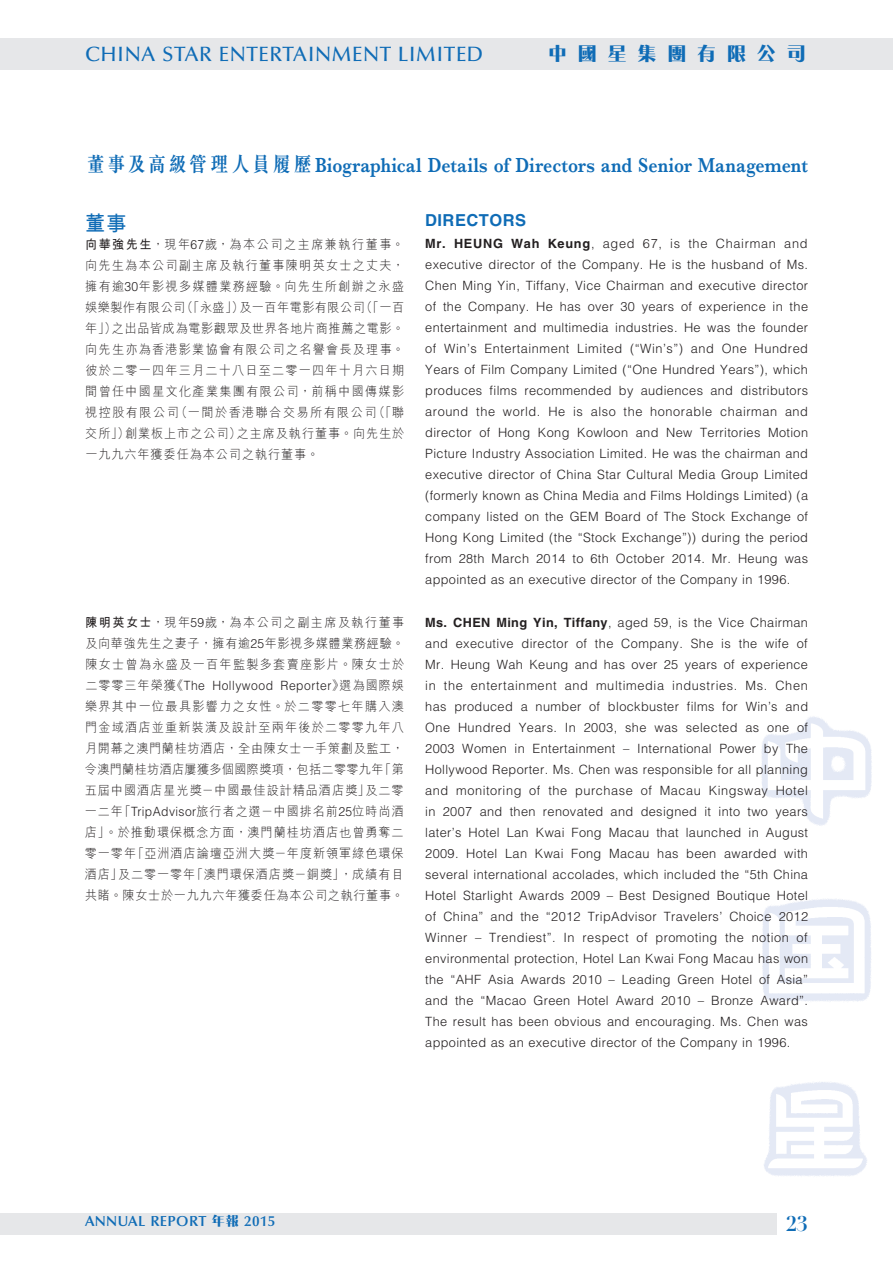
<style>
.page{position:relative;width:893px;height:1263px;background:#fff}
.page>*{position:absolute;margin:0;border:0;box-sizing:border-box;transform-origin:0 0}
.t1{font:700 21px "M Sung HK";letter-spacing:.01em;color:#0f6cb6;scale:.85 1}
.t2{font:700 21px "M Hei HK";color:#0f6cb6;scale:.95 1}
.t3{font:500 20.85px "Optima LT Std";letter-spacing:.025em;color:#0f6cb6}
.t4{font:700 20.85px "Didot LT Std";color:#0f6cb6}
.t5{font:800 19.5px "M Razor HK";letter-spacing:.53em;color:#0f6cb6}
.t6{font:700 16.5px "Helvetica LT Std";letter-spacing:.03em;color:#0f6cb6}
.t7{font:600 14.55px "Optima LT Std";letter-spacing:.025em;color:#0f6cb6}
.t8{font:300 12.75px/21px "Helvetica LT Std";letter-spacing:.03em;color:#231f20;text-align:justify}
.t9{font:300 12.75px/21px "M Hei HK";letter-spacing:.075em;color:#231f20;text-align:justify;scale:.95 1}
.t10{font:300 12.75px "Helvetica LT Std";letter-spacing:.03em;color:#231f20;scale:.95 1}
.s1{font-weight:700}
.s2{font-family:"Helvetica LT Std"}
.s3{font-family:"M Hei HK"}
.s4{font-family:"M Razor HK";font-weight:800;font-size:13.5px}
</style>
<div class="page">
<img style="left:693px;top:716px;width:179px;height:519px">
<div style="left:0;top:39px;width:893px;height:31px;background:#e6e7e9"></div>
<div style="left:0;top:1213px;width:776px;height:21px;background:#e6e7e9"></div>
<h2 class="t3" style="left:85px;top:42px;width:400px">CHINA STAR ENTERTAINMENT LIMITED</h2>
<h3 class="t5" style="left:548px;top:40px;width:260px">中國星集團有限公司</h3>
<h1 class="t1" style="left:87px;top:149px;width:850px">董事及高級管理人員履歷 Biographical Details of Directors and Senior Management</h1>
<p class="t6" style="left:425px;top:210px;width:102px">DIRECTORS</p>
<p class="t8" style="left:425px;top:233px;width:384px"><span class="s1">Mr. HEUNG Wah Keung</span>, aged 67, is the Chairman and executive director of the Company. He is the husband of Ms.<br>Chen Ming Yin, Tiffany, Vice Chairman and executive director of the Company. He has over 30 years of experience in the entertainment and multimedia industries. He was the founder of Win’s Entertainment Limited (“Win’s”) and One Hundred Years of Film Company Limited (“One Hundred Years”), which produces films recommended by audiences and distributors around the world. He is also the honorable chairman and director of Hong Kong Kowloon and New Territories Motion Picture Industry Association Limited. He was the chairman and executive director of China Star Cultural Media Group Limited (formerly known as China Media and Films Holdings Limited) (a company listed on the GEM Board of The Stock Exchange of Hong Kong Limited (the “Stock Exchange”)) during the period from 28th March 2014 to 6th October 2014. Mr. Heung was appointed as an executive director of the Company in 1996.</p>
<p class="t8" style="left:425px;top:611px;width:384px"><span class="s1">Ms. CHEN Ming Yin, Tiffany</span>, aged 59, is the Vice Chairman and executive director of the Company. She is the wife of Mr. Heung Wah Keung and has over 25 years of experience in the entertainment and multimedia industries. Ms. Chen has produced a number of blockbuster films for Win’s and One Hundred Years. In 2003, she was selected as one of 2003 Women in Entertainment – International Power by The Hollywood Reporter. Ms. Chen was responsible for all planning and monitoring of the purchase of Macau Kingsway Hotel in 2007 and then renovated and designed it into two years later’s Hotel Lan Kwai Fong Macau that launched in August 2009. Hotel Lan Kwai Fong Macau has been awarded with several international accolades, which included the “5th China Hotel Starlight Awards 2009 – Best Designed Boutique Hotel of China” and the “2012 TripAdvisor Travelers’ Choice 2012<br>Winner – Trendiest”. In respect of promoting the notion of environmental protection, Hotel Lan Kwai Fong Macau has won the “AHF Asia Awards 2010 – Leading Green Hotel of Asia” and the “Macao Green Hotel Award 2010 – Bronze Award”.<br>The result has been obvious and encouraging. Ms. Chen was appointed as an executive director of the Company in 1996.</p>
<h1 class="t2" style="left:85px;top:208px;width:45px">董事</h1>
<p class="t9" style="left:85px;top:234px;width:338px"><span class="s1">向華強先生</span>，現年<span class="s2">67</span>歲，為本公司之主席兼執行董事。向先生為本公司副主席及執行董事陳明英女士之丈夫，擁有逾<span class="s2">30</span>年影視多媒體業務經驗。向先生所創辦之永盛娛樂製作有限公司（「永盛」）及一百年電影有限公司（「一百年」）之出品皆成為電影觀眾及世界各地片商推薦之電影。向先生亦為香港影業協會有限公司之名譽會長及理事。彼於二零一四年三月二十八日至二零一四年十月六日期間曾任中國星文化產業集團有限公司，前稱中國傳媒影視控股有限公司（一間於香港聯合交易所有限公司（「聯交所」）創業板上市之公司）之主席及執行董事。向先生於一九九六年獲委任為本公司之執行董事。</p>
<p class="t9" style="left:85px;top:612px;width:337px"><span class="s1">陳明英女士</span>，現年<span class="s2">59</span>歲，為本公司之副主席及執行董事及向華強先生之妻子，擁有逾<span class="s2">25</span>年影視多媒體業務經驗。陳女士曾為永盛及一百年監製多套賣座影片。陳女士於</p>
<p class="t10" style="left:85px;top:678px;width:337px"><span class="s3">二零零三年榮獲《</span>The Hollywood Reporter<span class="s3">》選為國際娛</span></p>
<p class="t9" style="left:85px;top:696px;width:338px">樂界其中一位最具影響力之女性。於二零零七年購入澳門金域酒店並重新裝潢及設計至兩年後於二零零九年八月開幕之澳門蘭桂坊酒店，全由陳女士一手策劃及監工，令澳門蘭桂坊酒店屢獲多個國際獎項，包括二零零九年「第五屆中國酒店星光獎－中國最佳設計精品酒店獎」及二零一二年「<span class="s2">TripAdvisor</span>旅行者之選－中國排名前<span class="s2">25</span>位時尚酒店」。於推動環保概念方面，澳門蘭桂坊酒店也曾勇奪二零一零年「亞洲酒店論壇亞洲大獎－年度新領軍綠色環保酒店」及二零一零年「澳門環保酒店獎－銅獎」，成績有目共睹。陳女士於一九九六年獲委任為本公司之執行董事。</p>
<p class="t7" style="left:85px;top:1213px;width:192px">ANNUAL REPORT <span class="s4">年報</span> 2015</p>
<h2 class="t4" style="left:786px;top:1210px;width:24px">23</h2>
</div>
